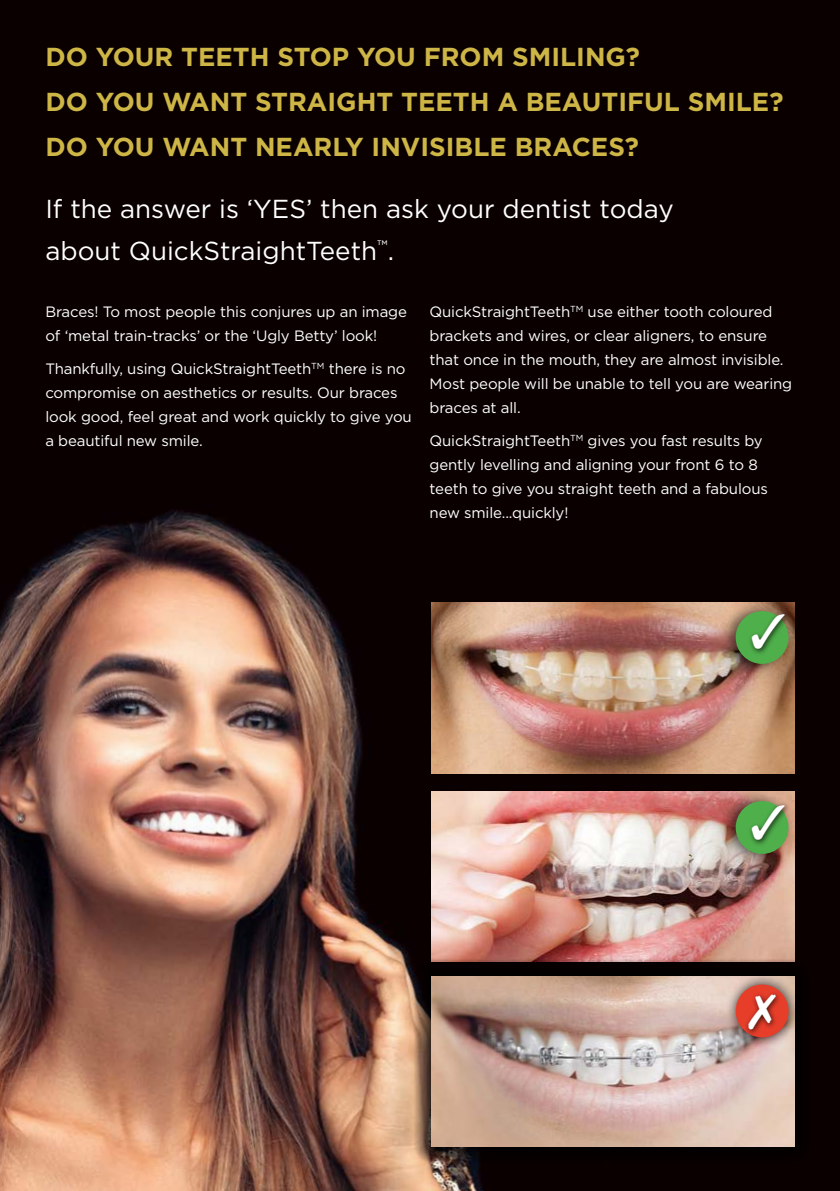
<style>
.page{position:relative;width:840px;height:1191px;background:#fff}
.page>*{position:absolute;margin:0;border:0;box-sizing:border-box;transform-origin:0 0}
.t1{font:700 26px/45px "Gotham";color:#cdb546}
.t2{font:26px/42px "Gotham";color:#fff}
.t3{font:15px/24px "Gotham";letter-spacing:-.01em;color:#fff}
</style>
<div class="page">
<img style="left:0;top:0;width:839px;height:1191px">
<img style="left:431px;top:603px;width:363px;height:170px">
<img style="left:431px;top:791px;width:363px;height:167px">
<svg style="left:413px;top:958px;width:398px;height:205px;background:#2d1e1a"></svg>
<img style="left:431px;top:976px;width:363px;height:170px">
<div style="left:724px;top:974px;width:74px;height:74px;background:#000;opacity:.75"></div>
<div style="left:735px;top:984px;width:53px;height:53px;background:#e73e2a;border-radius:50%"></div>
<div style="left:744px;top:990px;width:38px;height:46px;background:#000;opacity:.75"></div>
<div style="left:719px;top:790px;width:74px;height:74px;background:#000;opacity:.55"></div>
<div style="left:735px;top:801px;width:53px;height:53px;background:#4faf4b;border-radius:50%"></div>
<div style="left:746px;top:802px;width:44px;height:45px;background:#000;opacity:.75"></div>
<div style="left:719px;top:600px;width:74px;height:74px;background:#000;opacity:.55"></div>
<div style="left:735px;top:611px;width:53px;height:53px;background:#4faf4b;border-radius:50%"></div>
<div style="left:746px;top:610px;width:44px;height:45px;background:#000;opacity:.75"></div>
<svg style="left:748px;top:993px;width:27px;height:36px"></svg>
<svg style="left:751px;top:805px;width:33px;height:35px"></svg>
<svg style="left:751px;top:613px;width:33px;height:35px"></svg>
<h1 class="t1" style="left:45px;top:34px;width:739px">DO YOUR TEETH STOP YOU FROM SMILING?<br>DO YOU WANT STRAIGHT TEETH A BEAUTIFUL SMILE?<br>DO YOU WANT NEARLY INVISIBLE BRACES?</h1>
<h1 class="t2" style="left:45px;top:187px;width:629px">If the answer is ‘YES’ then ask your dentist today about QuickStraightTeeth<sup>™</sup>.</h1>
<p class="t3" style="left:45px;top:299px;width:363px">Braces! To most people this conjures up an image of ‘metal train-tracks’ or the ‘Ugly Betty’ look!</p>
<p class="t3" style="left:45px;top:356px;width:368px">Thankfully, using QuickStraightTeeth<sup>TM</sup> there is no compromise on aesthetics or results. Our braces look good, feel great and work quickly to give you a beautiful new smile.</p>
<p class="t3" style="left:429px;top:299px;width:364px">QuickStraightTeeth<sup>TM</sup> use either tooth coloured brackets and wires, or clear aligners, to ensure that once in the mouth, they are almost invisible.<br>Most people will be unable to tell you are wearing braces at all.</p>
<p class="t3" style="left:429px;top:428px;width:339px">QuickStraightTeeth<sup>TM</sup> gives you fast results by gently levelling and aligning your front 6 to 8 teeth to give you straight teeth and a fabulous new smile...quickly!</p>
</div>
